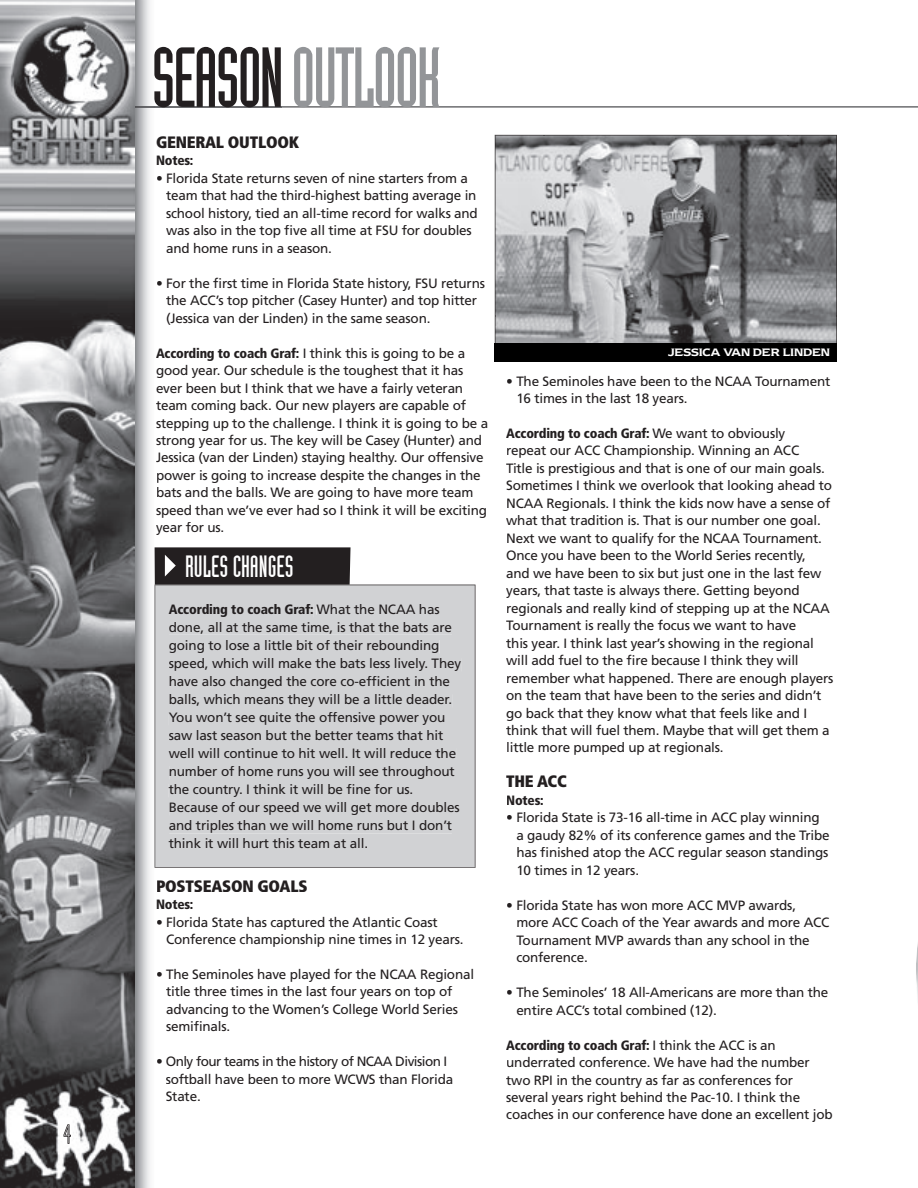
<style>
.page{position:relative;width:918px;height:1188px;background:#fff}
.page>*{position:absolute;margin:0;border:0;box-sizing:border-box;transform-origin:0 0}
.t1{font:82.5px "Assembly S Si";letter-spacing:-.03em;color:#939598}
.t2{font:30px "Assembly S Si";color:#fff}
.t3{font:900 condensed 16.5px "Frutiger";letter-spacing:-.015em;color:#231f20}
.t4{font:13.5px/17.5px "Frutiger";letter-spacing:-.015em;color:#231f20}
.t5{font:900 condensed 13.5px "Frutiger";letter-spacing:-.015em;color:#231f20}
.t6{font:9px "Newtext Demi";letter-spacing:-.025em;color:#fff}
.s1{color:#231f20}
.s2{font-weight:900;font-stretch:condensed}
</style>
<div class="page">
<div style="left:155px;top:585px;width:320px;height:282px;background:#d1d2d4"></div>
<svg style="left:154px;top:547px;width:197px;height:39px;background:#2e2b2c"></svg>
<svg style="left:544px;top:181px;width:243px;height:134px;background:#8f9093"></svg>
<img style="left:495px;top:315px;width:342px;height:28px">
<img style="left:495px;top:135px;width:49px;height:181px">
<img style="left:787px;top:135px;width:50px;height:181px">
<img style="left:543px;top:135px;width:245px;height:46px">
<img style="left:916px;top:943px;width:2px;height:56px">
<div style="left:495px;top:343px;width:342px;height:19px;background:#000"></div>
<img style="left:0;top:0;width:150px;height:1188px">
<svg style="left:135px;top:106px;width:783px;height:2px;background:#88898b"></svg>
<img style="left:64px;top:1124px;width:7px;height:20px">
<h1 class="t1" style="left:151px;top:32px;width:291px"><span class="s1">SEASON</span> OUTLOOK</h1>
<p class="t3" style="left:156px;top:132px;width:145px">GENERAL OUTLOOK</p>
<p class="t5" style="left:156px;top:153px;width:39px">Notes:</p>
<p class="t4" style="left:166px;top:169px;width:313px;text-indent:-10px">• Florida State returns seven of nine starters from a team that had the third-highest batting average in school history, tied an all-time record for walks and was also in the top five all time at FSU for doubles and home runs in a season.</p>
<p class="t4" style="left:166px;top:274px;width:320px;text-indent:-10px">• For the first time in Florida State history, FSU returns the ACC’s top pitcher (Casey Hunter) and top hitter (Jessica van der Linden) in the same season.</p>
<p class="t4" style="left:156px;top:344px;width:334px"><span class="s2">According to coach Graf:</span> I think this is going to be a good year. Our schedule is the toughest that it has ever been but I think that we have a fairly veteran team coming back. Our new players are capable of stepping up to the challenge. I think it is going to be a strong year for us. The key will be Casey (Hunter) and Jessica (van der Linden) staying healthy. Our offensive power is going to increase despite the changes in the bats and the balls. We are going to have more team speed than we’ve ever had so I think it will be exciting year for us.</p>
<h2 class="t2" style="left:185px;top:550px;width:110px">RULES CHANGES</h2>
<p class="t4" style="left:169px;top:601px;width:294px;line-height:18px"><span class="s2">According to coach Graf:</span> What the NCAA has done, all at the same time, is that the bats are going to lose a little bit of their rebounding speed, which will make the bats less lively. They have also changed the core co-efficient in the balls, which means they will be a little deader.<br>You won’t see quite the offensive power you saw last season but the better teams that hit well will continue to hit well. It will reduce the number of home runs you will see throughout the country. I think it will be fine for us.<br>Because of our speed we will get more doubles and triples than we will home runs but I don’t think it will hurt this team at all.</p>
<p class="t3" style="left:156px;top:876px;width:153px">POSTSEASON GOALS</p>
<p class="t5" style="left:156px;top:896px;width:39px">Notes:</p>
<p class="t4" style="left:166px;top:913px;width:299px;text-indent:-10px">• Florida State has captured the Atlantic Coast<br>Conference championship nine times in 12 years.</p>
<p class="t4" style="left:166px;top:965px;width:310px;text-indent:-10px">• The Seminoles have played for the NCAA Regional title three times in the last four years on top of advancing to the Women’s College World Series semifinals.</p>
<p class="t4" style="left:166px;top:1053px;width:289px;text-indent:-10px">• Only four teams in the history of NCAA Division I softball have been to more WCWS than Florida<br>State.</p>
<p class="t6" style="left:668px;top:346px;width:164px">JESSICA VAN DER LINDEN</p>
<p class="t4" style="left:516px;top:372px;width:315px;text-indent:-10px">• The Seminoles have been to the NCAA Tournament<br>16 times in the last 18 years.</p>
<p class="t4" style="left:506px;top:424px;width:329px"><span class="s2">According to coach Graf:</span> We want to obviously<br>repeat our ACC Championship. Winning an ACC<br>Title is prestigious and that is one of our main goals.<br>Sometimes I think we overlook that looking ahead to NCAA Regionals. I think the kids now have a sense of what that tradition is. That is our number one goal.<br>Next we want to qualify for the NCAA Tournament.<br>Once you have been to the World Series recently,<br>and we have been to six but just one in the last few years, that taste is always there. Getting beyond regionals and really kind of stepping up at the NCAA Tournament is really the focus we want to have<br>this year. I think last year’s showing in the regional will add fuel to the fire because I think they will remember what happened. There are enough players on the team that have been to the series and didn’t go back that they know what that feels like and I think that will fuel them. Maybe that will get them a little more pumped up at regionals.</p>
<p class="t3" style="left:506px;top:772px;width:62px">THE ACC</p>
<p class="t5" style="left:506px;top:792px;width:39px">Notes:</p>
<p class="t4" style="left:516px;top:809px;width:315px;text-indent:-10px">• Florida State is 73-16 all-time in ACC play winning a gaudy 82% of its conference games and the Tribe has finished atop the ACC regular season standings 10 times in 12 years.</p>
<p class="t4" style="left:516px;top:896px;width:315px;text-indent:-10px">• Florida State has won more ACC MVP awards, more ACC Coach of the Year awards and more ACC Tournament MVP awards than any school in the conference.</p>
<p class="t4" style="left:516px;top:984px;width:314px;text-indent:-10px">• The Seminoles’ 18 All-Americans are more than the entire ACC’s total combined (12).</p>
<p class="t4" style="left:506px;top:1036px;width:328px"><span class="s2">According to coach Graf:</span> I think the ACC is an underrated conference. We have had the number two RPI in the country as far as conferences for several years right behind the Pac-10. I think the coaches in our conference have done an excellent job</p>
</div>
